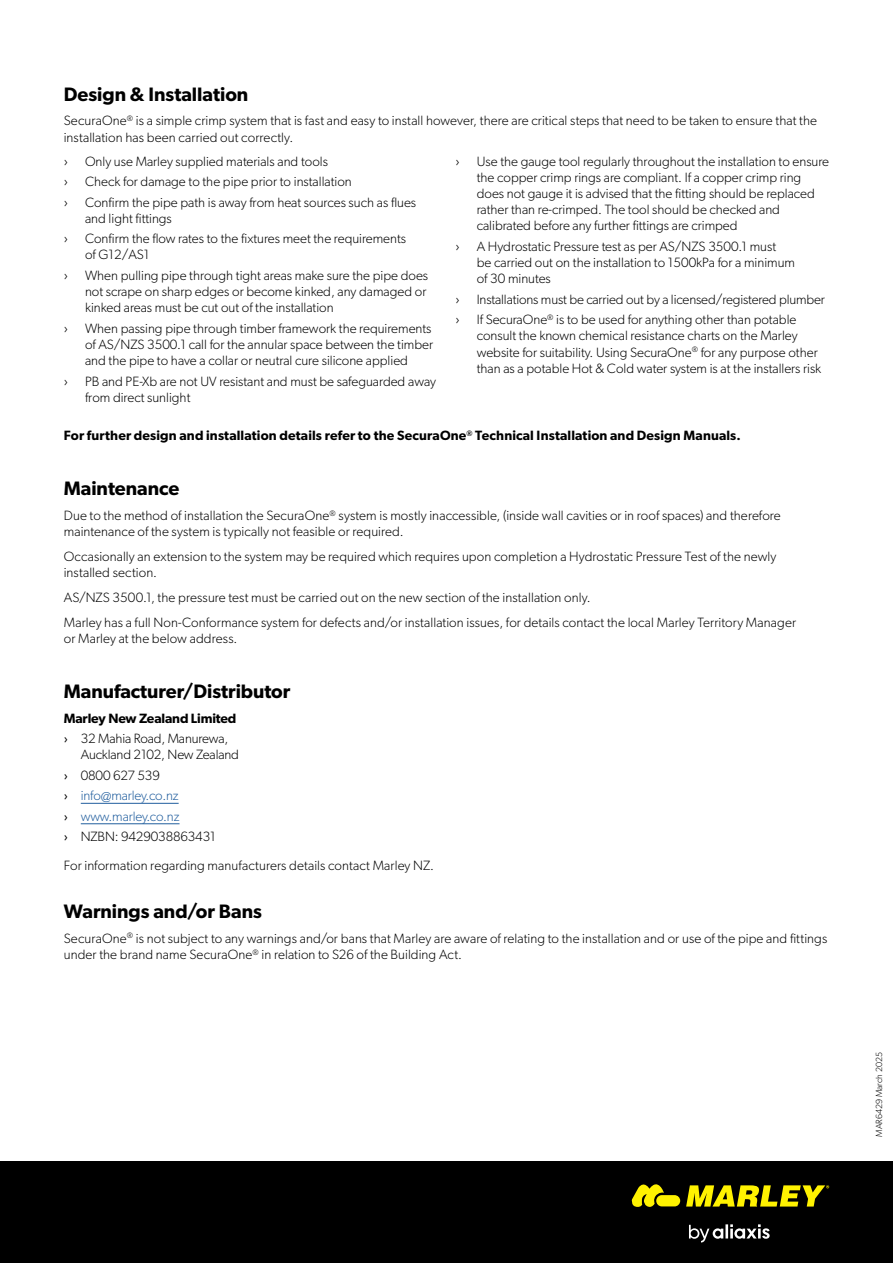
<style>
.page{position:relative;width:893px;height:1263px;background:#fff}
.page>*{position:absolute;margin:0;border:0;box-sizing:border-box;transform-origin:0 0}
.t1{font:600 19.5px "Gibson";color:#000}
.t2{font:300 13.5px/16.2px "Gibson";color:#000}
.t3{font:600 13.5px "Gibson";letter-spacing:.01em;color:#000}
.t4{font:600 13.5px/20.4px "Gibson";letter-spacing:-.01em;color:#000}
.t5{font:300 9px "Gibson";color:#000}
.s1{font-size:15px}
.s2{font-weight:400}
.s3{font-weight:300}
.s4{color:#215e9e}
</style>
<div class="page">
<div style="left:0;top:1161px;width:893px;height:102px;background:#000"></div>
<div style="left:656px;top:1195px;width:24px;height:11px;background:#fff200;border-radius:6px"></div>
<svg style="left:631px;top:1184px;width:33px;height:23px"></svg>
<svg style="left:686px;top:1185px;width:143px;height:21px"></svg>
<svg style="left:689px;top:1224px;width:81px;height:18px"></svg>
<hr style="left:81px;top:803px;width:98px;height:1px;background:#215e9e">
<hr style="left:81px;top:823px;width:99px;height:1px;background:#215e9e">
<h1 class="t1" style="left:64px;top:82px;width:186px">Design &amp; Installation</h1>
<p class="t2" style="left:64px;top:112px;width:755px">SecuraOne<sup>®</sup> is a simple crimp system that is fast and easy to install however, there are critical steps that need to be taken to ensure that the installation has been carried out correctly.</p>
<p class="t2" style="left:64px;top:151px;width:354px;line-height:20.4px"><span class="s1">›</span> Only use Marley supplied materials and tools<br><span class="s1">›</span> Check for damage to the pipe prior to installation<br><span class="s1">›</span> Confirm the pipe path is away from heat sources such as flues</p>
<p class="t2" style="left:64px;top:208px;width:344px;line-height:20.4px;text-indent:21px">and light fittings<br><span class="s1">›</span> Confirm the flow rates to the fixtures meet the requirements</p>
<p class="t2" style="left:64px;top:244px;width:366px;line-height:20.4px;text-indent:21px">of G12/AS1<br><span class="s1">›</span> When pulling pipe through tight areas make sure the pipe does</p>
<p class="t2" style="left:85px;top:283px;width:343px">not scrape on sharp edges or become kinked, any damaged or kinked areas must be cut out of the installation</p>
<p class="t2" style="left:85px;top:320px;width:350px;text-align:justify;text-indent:-21px"><span class="s1">›</span> When passing pipe through timber framework the requirements of AS/NZS 3500.1 call for the annular space between the timber and the pipe to have a collar or neutral cure silicone applied</p>
<p class="t2" style="left:85px;top:373px;width:353px;text-indent:-21px"><span class="s1">›</span> PB and PE-Xb are not UV resistant and must be safeguarded away from direct sunlight</p>
<p class="t2" style="left:477px;top:153px;width:354px;text-indent:-21px"><span class="s1">›</span> Use the gauge tool regularly throughout the installation to ensure the copper crimp rings are compliant. If a copper crimp ring does not gauge it is advised that the fitting should be replaced rather than re-crimped. The tool should be checked and calibrated before any further fittings are crimped</p>
<p class="t2" style="left:477px;top:238px;width:320px;text-indent:-21px"><span class="s1">›</span> A Hydrostatic Pressure test as per AS/NZS 3500.1 must<br>be carried out on the installation to 1500kPa for a minimum of 30 minutes</p>
<p class="t2" style="left:455px;top:289px;width:371px;line-height:20.4px"><span class="s1">›</span> Installations must be carried out by a licensed/registered plumber <span class="s1">›</span> If SecuraOne<sup>®</sup> is to be used for anything other than potable</p>
<p class="t2" style="left:477px;top:327px;width:346px">consult the known chemical resistance charts on the Marley website for suitability. Using SecuraOne<sup>®</sup> for any purpose other than as a potable Hot &amp; Cold water system is at the installers risk</p>
<p class="t3" style="left:64px;top:428px;width:678px">For further design and installation details refer to the SecuraOne<sup>®</sup> Technical Installation and Design Manuals.</p>
<h1 class="t1" style="left:64px;top:477px;width:117px">Maintenance</h1>
<p class="t2" style="left:64px;top:507px;width:719px">Due to the method of installation the SecuraOne<sup>®</sup> system is mostly inaccessible, (inside wall cavities or in roof spaces) and therefore maintenance of the system is typically not feasible or required.</p>
<p class="t2" style="left:64px;top:548px;width:714px">Occasionally an extension to the system may be required which requires upon completion a Hydrostatic Pressure Test of the newly installed section.</p>
<p class="t2" style="left:64px;top:585px;width:734px;line-height:24.8px">AS/NZS 3500.1, the pressure test must be carried out on the new section of the installation only.<br>Marley has a full Non-Conformance system for defects and/or installation issues, for details contact the local Marley Territory Manager</p>
<p class="t2" style="left:64px;top:630px;width:175px">or Marley at the below address.</p>
<h1 class="t1" style="left:64px;top:680px;width:228px">Manufacturer/Distributor</h1>
<p class="t4" style="left:64px;top:707px;width:174px">Marley New Zealand Limited <span class="s2">›</span> <span class="s3">32 Mahia Road, Manurewa,</span></p>
<p class="t2" style="left:64px;top:744px;width:177px;line-height:20.4px;text-indent:17px">Auckland 2102, New Zealand <span class="s2">›</span> 0800 627 539<br><span class="s2">›</span> <span class="s4">info@marley.co.nz<br></span><span class="s2">›</span> <span class="s4">www.marley.co.nz<br></span><span class="s2">›</span> NZBN: 9429038863431</p>
<p class="t2" style="left:64px;top:857px;width:372px">For information regarding manufacturers details contact Marley NZ.</p>
<h1 class="t1" style="left:64px;top:900px;width:200px">Warnings and/or Bans</h1>
<p class="t2" style="left:64px;top:930px;width:765px">SecuraOne<sup>®</sup> is not subject to any warnings and/or bans that Marley are aware of relating to the installation and or use of the pipe and fittings under the brand name SecuraOne<sup>®</sup> in relation to S26 of the Building Act.</p>
<p class="t5" style="left:873px;top:1137px;width:86px;rotate:-90deg">MAR6429 March 2025</p>
</div>
